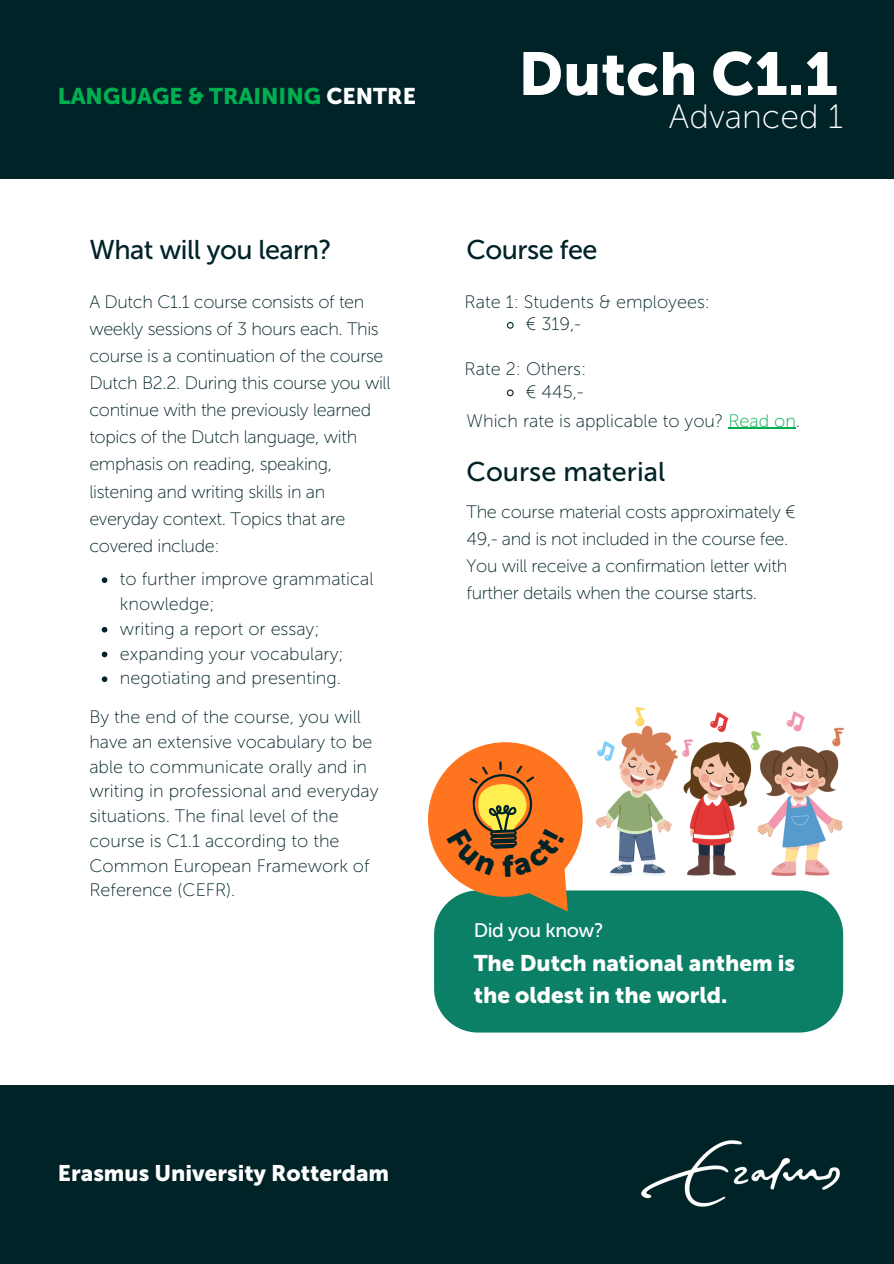
<style>
.page{position:relative;width:894px;height:1264px;background:#fff}
.page>*{position:absolute;margin:0;border:0;box-sizing:border-box;transform-origin:0 0}
.t1{font:60px "Museo Sans 900";color:#fff}
.t2{font:33.75px "Museo Sans 100";color:#fff}
.t3{font:27px "Museo Sans 500";letter-spacing:-.02em;color:#002328}
.t4{font:27px "Museo Sans 500";color:#002328}
.t5{font:22.5px/31.5px "Museo Sans 900";color:#fff}
.t6{font:22.5px "Museo Sans 900";color:#00b050}
.t7{font:19.5px "Museo Sans 500";letter-spacing:-.02em;color:#fff}
.t8{font:18px/27px "Museo Sans 100";letter-spacing:-.02em;color:#002328}
.t9{font:18px/24.8px "Museo Sans 100";color:#002328}
.s1{color:#fff}
.s2{color:#00b050}
</style>
<div class="page">
<div style="left:0;top:0;width:893px;height:179px;background:#002328"></div>
<div style="left:0;top:1084px;width:893px;height:179px;background:#002328"></div>
<img style="left:575px;top:1084px;width:318px;height:123px">
<div style="left:434px;top:890px;width:408px;height:142px;background:#0c8066;border-radius:44px"></div>
<div style="left:428px;top:742px;width:154px;height:154px;background:#ff741e;border-radius:50%"></div>
<hr style="left:728px;top:428px;width:67px;height:1px;background:#00b050">
<svg style="left:102px;top:577px;width:5px;height:6px"></svg>
<svg style="left:102px;top:627px;width:5px;height:5px"></svg>
<svg style="left:102px;top:651px;width:5px;height:6px"></svg>
<svg style="left:102px;top:676px;width:5px;height:6px"></svg>
<svg style="left:506px;top:322px;width:8px;height:7px"></svg>
<svg style="left:506px;top:389px;width:8px;height:8px"></svg>
<img style="left:596px;top:708px;width:247px;height:167px">
<svg style="left:446px;top:761px;width:121px;height:150px"></svg>
<h5 class="t6" style="left:58px;top:83px;width:359px">LANGUAGE &amp; TRAINING <span class="s1">CENTRE</span></h5>
<p class="t1" style="left:518px;top:39px;width:321px">Dutch C1.1</p>
<p class="t2" style="left:668px;top:97px;width:176px">Advanced 1</p>
<h4 class="t3" style="left:89px;top:234px;width:244px">What will you learn?</h4>
<p class="t3" style="left:466px;top:234px;width:132px">Course fee</p>
<h2 class="t8" style="left:89px;top:289px;width:302px">A Dutch C1.1 course consists of ten weekly sessions of 3 hours each. This course is a continuation of the course Dutch B2.2. During this course you will continue with the previously learned topics of the Dutch language, with emphasis on reading, speaking, listening and writing skills in an everyday context. Topics that are covered include:</h2>
<p class="t9" style="left:120px;top:566px;width:255px">to further improve grammatical knowledge;</p>
<p class="t9" style="left:120px;top:616px;width:201px">writing a report or essay;</p>
<p class="t9" style="left:120px;top:641px;width:225px">expanding your vocabulary;</p>
<h6 class="t9" style="left:120px;top:665px;width:222px">negotiating and presenting.</h6>
<p class="t9" style="left:89px;top:704px;width:290px">By the end of the course, you will have an extensive vocabulary to be able to communicate orally and in writing in professional and everyday situations. The final level of the course is C1.1 according to the<br>Common European Framework of<br>Reference (CEFR).</p>
<h1 class="t5" style="left:58px;top:1157px;width:332px">Erasmus University Rotterdam</h1>
<p class="t9" style="left:464px;top:289px;width:247px">Rate 1: Students &amp; employees:</p>
<p class="t8" style="left:525px;top:311px;width:56px">€ 319,-</p>
<p class="t9" style="left:464px;top:357px;width:123px">Rate 2: Others:</p>
<p class="t8" style="left:525px;top:378px;width:59px">€ 445,-</p>
<p class="t9" style="left:466px;top:408px;width:335px">Which rate is applicable to you? <span class="s2">Read on</span>.</p>
<p class="t4" style="left:466px;top:455px;width:200px">Course material</p>
<p class="t8" style="left:466px;top:499px;width:330px">The course material costs approximately € 49,- and is not included in the course fee.<br>You will receive a confirmation letter with further details when the course starts.</p>
<p class="t7" style="left:473px;top:918px;width:131px">Did you know?</p>
<p class="t5" style="left:473px;top:948px;width:323px">The Dutch national anthem is the oldest in the world.</p>
</div>
